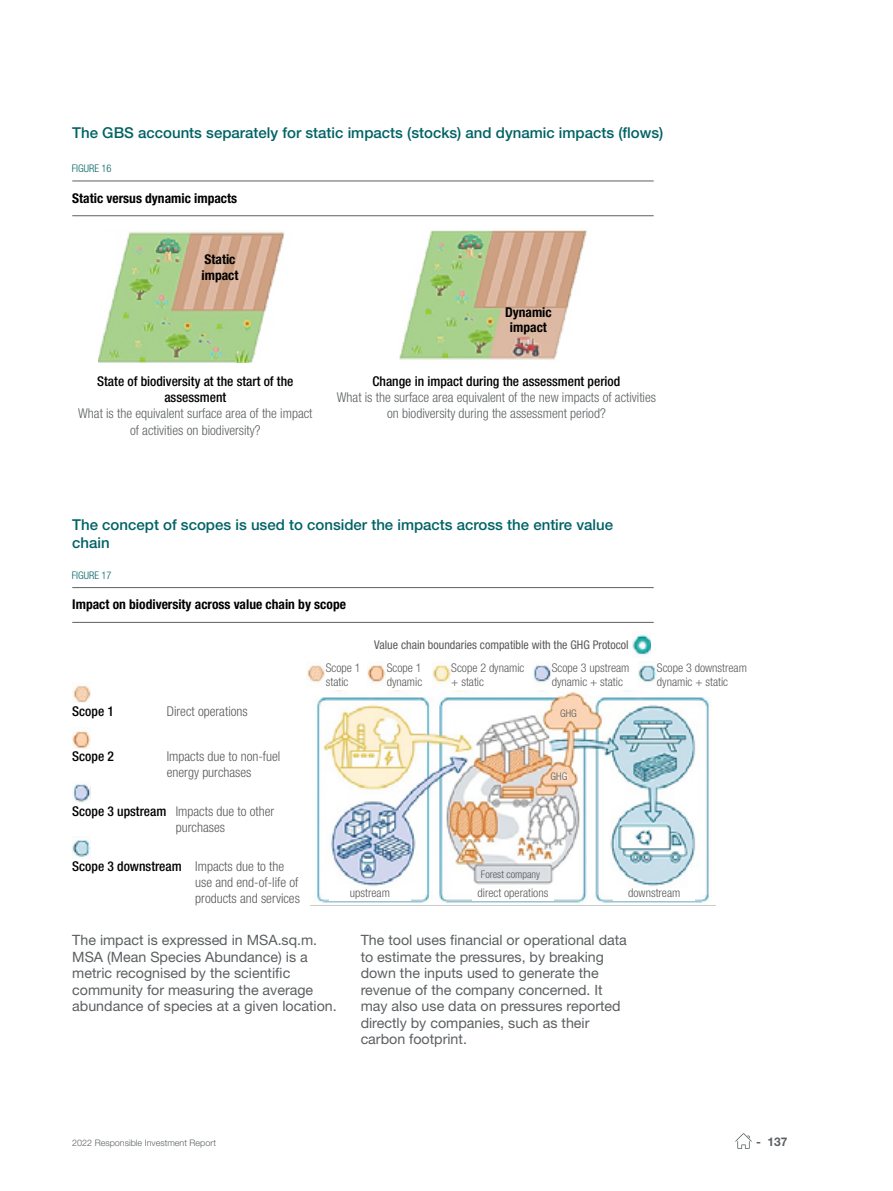
<style>
.page{position:relative;width:893px;height:1191px;background:#fff}
.page>*{position:absolute;margin:0;border:0;box-sizing:border-box;transform-origin:0 0}
.t1{font:500 15px/18px "Helvetica Neue LT Pro";color:#006265}
.t2{font:14.25px/16.5px "Helvetica Neue LT Pro";color:#5c6062}
.t3{font:300 condensed 13.5px/16.2px "Helvetica Neue LT Pro";color:#5c6062;text-align:center}
.t4{font:300 condensed 13.5px/16.2px "Helvetica Neue LT Pro";color:#5a5a59}
.t5{font:500 condensed 13.5px/16.2px "Helvetica Neue LT Pro";color:#000;text-align:center}
.t6{font:700 condensed 13.5px/16.2px "Helvetica Neue LT Pro";color:#000}
.t7{font:300 condensed 12px/13.5px "Helvetica Neue LT Pro";color:#5a5a59}
.t8{font:condensed 12px "Helvetica Neue LT Pro";color:#5a5a59}
.t9{font:700 12px "Helvetica Neue LT Pro";color:#5c6062}
.t10{font:300 condensed 10.5px "Helvetica Neue LT Pro";color:#5a5a59}
.t11{font:300 condensed 10.5px "Helvetica Neue LT Pro";color:#006464}
.t12{font:300 9px "Helvetica Neue LT Pro";color:#5c6062}
.s1{font-weight:500;color:#000}
</style>
<div class="page">
<svg style="left:735px;top:1133px;width:17px;height:15px"></svg>
<hr style="left:72px;top:181px;width:582px;height:1px;background:#5c6062">
<hr style="left:72px;top:215px;width:582px;height:1px;background:#5c6062">
<img style="left:99px;top:232px;width:186px;height:130px">
<img style="left:400px;top:230px;width:187px;height:130px">
<hr style="left:72px;top:587px;width:582px;height:1px;background:#5c6062">
<hr style="left:72px;top:622px;width:582px;height:1px;background:#5c6062">
<img style="left:311px;top:690px;width:405px;height:216px">
<div style="left:329px;top:888px;width:82px;height:13px;background:#fff"></div>
<div style="left:472px;top:888px;width:82px;height:13px;background:#fff"></div>
<div style="left:613px;top:888px;width:82px;height:13px;background:#fff"></div>
<img style="left:307px;top:665px;width:17px;height:18px">
<img style="left:368px;top:665px;width:18px;height:18px">
<img style="left:432px;top:665px;width:18px;height:18px">
<img style="left:533px;top:665px;width:18px;height:19px">
<img style="left:638px;top:665px;width:19px;height:18px">
<div style="left:657px;top:663px;width:98px;height:28px;background:#fff"></div>
<img style="left:632px;top:634px;width:19px;height:22px">
<img style="left:73px;top:686px;width:17px;height:17px">
<img style="left:72px;top:731px;width:18px;height:18px">
<img style="left:73px;top:784px;width:17px;height:19px">
<img style="left:72px;top:840px;width:18px;height:18px">
<p class="t1" style="left:72px;top:124px;width:593px">The GBS accounts separately for static impacts (stocks) and dynamic impacts (flows)</p>
<p class="t11" style="left:72px;top:162px;width:41px">FIGURE 16</p>
<p class="t6" style="left:72px;top:190px;width:166px">Static versus dynamic impacts</p>
<p class="t6" style="left:202px;top:251px;width:38px">Static impact</p>
<p class="t5" style="left:97px;top:373px;width:198px">State of biodiversity at the start of the assessment</p>
<p class="t3" style="left:78px;top:405px;width:236px">What is the equivalent surface area of the impact of activities on biodiversity?</p>
<p class="t6" style="left:505px;top:305px;width:48px;line-height:15px;text-align:center">Dynamic impact</p>
<p class="t5" style="left:372px;top:373px;width:249px">Change in impact during the assessment period</p>
<p class="t3" style="left:337px;top:389px;width:321px">What is the surface area equivalent of the new impacts of activities on biodiversity during the assessment period?</p>
<p class="t1" style="left:72px;top:516px;width:542px">The concept of scopes is used to consider the impacts across the entire value chain</p>
<p class="t11" style="left:72px;top:569px;width:41px">FIGURE 17</p>
<p class="t6" style="left:72px;top:596px;width:275px">Impact on biodiversity across value chain by scope</p>
<p class="t8" style="left:374px;top:637px;width:256px">Value chain boundaries compatible with the GHG Protocol</p>
<p class="t5" style="left:72px;top:703px;width:43px">Scope 1</p>
<p class="t4" style="left:167px;top:703px;width:83px">Direct operations</p>
<p class="t5" style="left:72px;top:747px;width:43px">Scope 2</p>
<p class="t4" style="left:167px;top:748px;width:115px">Impacts due to non-fuel energy purchases</p>
<p class="t4" style="left:176px;top:802px;width:100px;text-indent:-104px"><span class="s1">Scope 3 upstream</span> Impacts due to other purchases</p>
<p class="t4" style="left:195px;top:857px;width:106px;text-indent:-123px"><span class="s1">Scope 3 downstream</span> Impacts due to the use and end-of-life of products and services</p>
<p class="t7" style="left:326px;top:661px;width:36px">Scope 1 static</p>
<p class="t7" style="left:387px;top:661px;width:37px">Scope 1 dynamic</p>
<p class="t7" style="left:451px;top:661px;width:75px">Scope 2 dynamic + static</p>
<p class="t7" style="left:552px;top:661px;width:79px">Scope 3 upstream dynamic + static</p>
<p class="t7" style="left:657px;top:661px;width:91px">Scope 3 downstream dynamic + static</p>
<p class="t10" style="left:560px;top:707px;width:18px">GHG</p>
<p class="t10" style="left:551px;top:770px;width:18px">GHG</p>
<p class="t10" style="left:481px;top:867px;width:61px">Forest company</p>
<p class="t7" style="left:350px;top:886px;width:42px">upstream</p>
<p class="t7" style="left:477px;top:886px;width:72px">direct operations</p>
<p class="t7" style="left:628px;top:886px;width:54px">downstream</p>
<p class="t2" style="left:72px;top:931px;width:266px">The impact is expressed in MSA.sq.m.<br>MSA (Mean Species Abundance) is a metric recognised by the scientific community for measuring the average abundance of species at a given location.</p>
<p class="t2" style="left:361px;top:931px;width:268px">The tool uses financial or operational data to estimate the pressures, by breaking down the inputs used to generate the revenue of the company concerned. It may also use data on pressures reported directly by companies, such as their carbon footprint.</p>
<p class="t12" style="left:72px;top:1137px;width:145px">2022 Responsible Investment Report</p>
<p class="t9" style="left:756px;top:1134px;width:33px">- 137</p>
</div>
